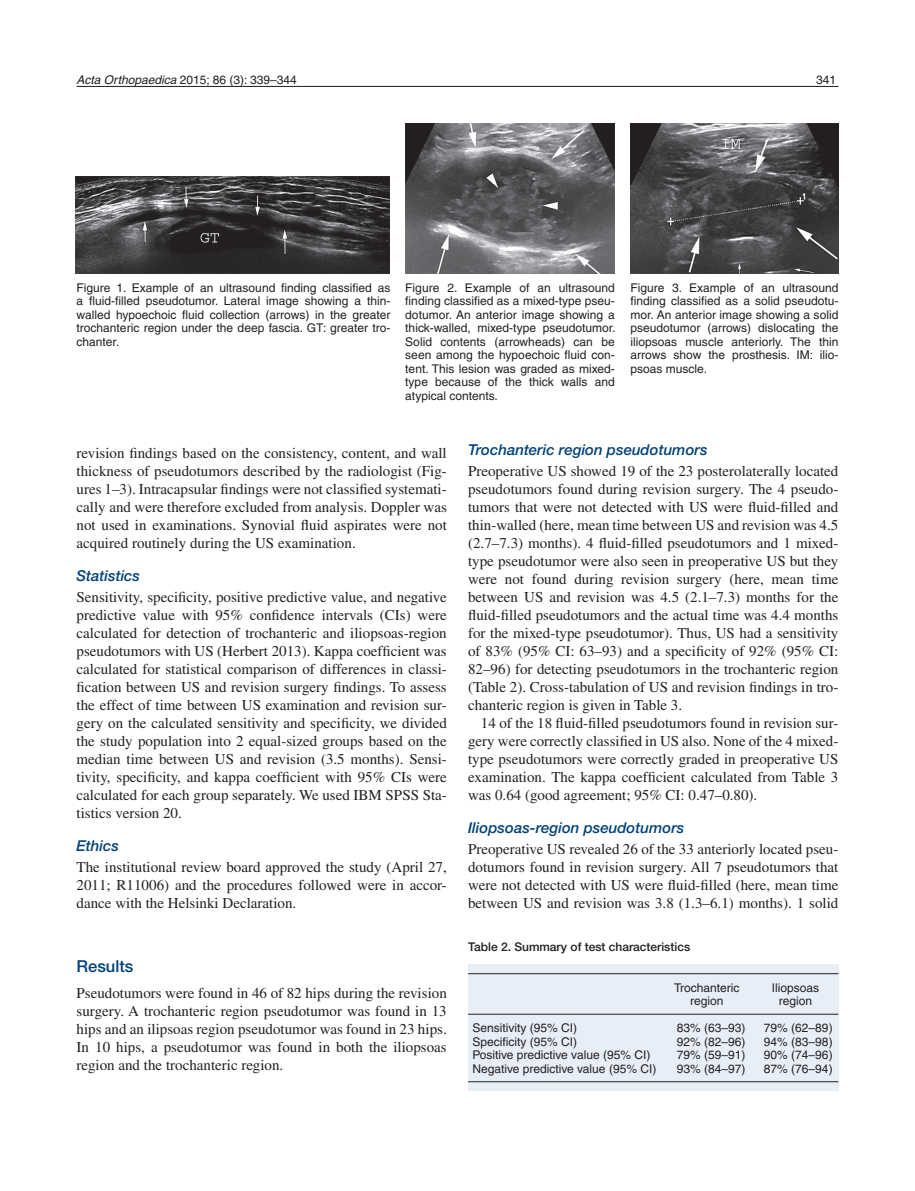
<style>
.page{position:relative;width:915px;height:1191px;background:#fff}
.page>*{position:absolute;margin:0;border:0;box-sizing:border-box;transform-origin:0 0}
.t1{font:500 16.5px "Helvetica Neue LTW1 G";color:#004279}
.t2{font:15px/18px "Times";color:#231f20;text-align:justify}
.t3{font:italic 500 15px "Helvetica Neue LTW1 G";color:#004279}
.t4{font:12px/13.5px "Helvetica";color:#231f20;text-align:justify}
.t5{font:500 12px "Helvetica Neue LTW1 G";color:#231f20}
.s1{font-style:italic}
</style>
<div class="page">
<hr style="left:77px;top:86px;width:761px;height:1px;background:#231f20">
<img style="left:76px;top:176px;width:313px;height:97px">
<img style="left:405px;top:123px;width:209px;height:150px">
<img style="left:630px;top:123px;width:208px;height:150px">
<div style="left:468px;top:964px;width:370px;height:127px;background:#e8eef8"></div>
<hr style="left:468px;top:973px;width:370px;height:1px;background:#231f20">
<hr style="left:468px;top:1014px;width:370px;height:1px;background:#231f20">
<hr style="left:468px;top:1081px;width:370px;height:1px;background:#231f20">
<p class="t4" style="left:77px;top:73px;width:222px"><span class="s1">Acta Orthopaedica</span> 2015; 86 (3): 339–344</p>
<p class="t4" style="left:816px;top:73px;width:22px">341</p>
<p class="t4" style="left:77px;top:281px;width:315px">Figure 1. Example of an ultrasound finding classified as a fluid-filled pseudotumor. Lateral image showing a thin&shy;walled hypoechoic fluid collection (arrows) in the greater trochanteric region under the deep fascia. GT: greater tro&shy;chanter.</p>
<p class="t4" style="left:405px;top:281px;width:212px">Figure 2. Example of an ultrasound finding classified as a mixed-type pseu&shy;dotumor. An anterior image showing a thick-walled, mixed-type pseudotumor.<br>Solid contents (arrowheads) can be seen among the hypoechoic fluid con&shy;tent. This lesion was graded as mixed&shy;type because of the thick walls and atypical contents.</p>
<p class="t4" style="left:630px;top:281px;width:209px">Figure 3. Example of an ultrasound finding classified as a solid pseudotu&shy;mor. An anterior image showing a solid pseudotumor (arrows) dislocating the iliopsoas muscle anteriorly. The thin arrows show the prosthesis. IM: ilio&shy;psoas muscle.</p>
<p class="t2" style="left:77px;top:443px;width:371px">revision findings based on the consistency, content, and wall thickness of pseudotumors described by the radiologist (Fig&shy;ures 1–3). Intracapsular findings were not classified systemati&shy;cally and were therefore excluded from analysis. Doppler was not used in examinations. Synovial fluid aspirates were not acquired routinely during the US examination.</p>
<p class="t3" style="left:77px;top:566px;width:65px">Statistics</p>
<p class="t2" style="left:77px;top:587px;width:371px">Sensitivity, specificity, positive predictive value, and negative predictive value with 95% confidence intervals (CIs) were calculated for detection of trochanteric and iliopsoas-region pseudotumors with US (Herbert 2013). Kappa coefficient was calculated for statistical comparison of differences in classi&shy;fication between US and revision surgery findings. To assess the effect of time between US examination and revision sur&shy;gery on the calculated sensitivity and specificity, we divided the study population into 2 equal-sized groups based on the median time between US and revision (3.5 months). Sensi&shy;tivity, specificity, and kappa coefficient with 95% CIs were calculated for each group separately. We used IBM SPSS Sta&shy;tistics version 20.</p>
<p class="t3" style="left:77px;top:836px;width:44px">Ethics</p>
<p class="t2" style="left:77px;top:857px;width:371px">The institutional review board approved the study (April 27, 2011; R11006) and the procedures followed were in accor&shy;dance with the Helsinki Declaration.</p>
<p class="t1" style="left:77px;top:956px;width:58px">Results</p>
<p class="t2" style="left:77px;top:983px;width:371px">Pseudotumors were found in 46 of 82 hips during the revision surgery. A trochanteric region pseudotumor was found in 13 hips and an ilipsoas region pseudotumor was found in 23 hips.<br>In 10 hips, a pseudotumor was found in both the iliopsoas region and the trochanteric region.</p>
<p class="t3" style="left:468px;top:440px;width:241px">Trochanteric region pseudotumors</p>
<p class="t2" style="left:468px;top:461px;width:371px">Preoperative US showed 19 of the 23 posterolaterally located pseudotumors found during revision surgery. The 4 pseudo&shy;tumors that were not detected with US were fluid-filled and thin-walled (here, mean time between US and revision was 4.5 (2.7–7.3) months). 4 fluid-filled pseudotumors and 1 mixed&shy;type pseudotumor were also seen in preoperative US but they were not found during revision surgery (here, mean time between US and revision was 4.5 (2.1–7.3) months for the fluid-filled pseudotumors and the actual time was 4.4 months for the mixed-type pseudotumor). Thus, US had a sensitivity of 83% (95% CI: 63–93) and a specificity of 92% (95% CI:<br>82–96) for detecting pseudotumors in the trochanteric region (Table 2). Cross-tabulation of US and revision findings in tro&shy;chanteric region is given in Table 3.</p>
<p class="t2" style="left:468px;top:713px;width:371px;text-indent:13px">14 of the 18 fluid-filled pseudotumors found in revision sur&shy;gery were correctly classified in US also. None of the 4 mixed&shy;type pseudotumors were correctly graded in preoperative US examination. The kappa coefficient calculated from Table 3 was 0.64 (good agreement; 95% CI: 0.47–0.80).</p>
<p class="t3" style="left:468px;top:818px;width:218px">Iliopsoas-region pseudotumors</p>
<p class="t2" style="left:468px;top:839px;width:371px">Preoperative US revealed 26 of the 33 anteriorly located pseu&shy;dotumors found in revision surgery. All 7 pseudotumors that were not detected with US were fluid-filled (here, mean time between US and revision was 3.8 (1.3–6.1) months). 1 solid</p>
<p class="t5" style="left:468px;top:939px;width:223px">Table 2. Summary of test characteristics</p>
<p class="t4" style="left:674px;top:980px;width:67px">Trochanteric</p>
<p class="t4" style="left:771px;top:980px;width:49px">Iliopsoas</p>
<p class="t4" style="left:690px;top:994px;width:35px">region</p>
<p class="t4" style="left:778px;top:994px;width:35px">region</p>
<p class="t4" style="left:472px;top:1021px;width:106px">Sensitivity (95% CI)</p>
<p class="t4" style="left:676px;top:1021px;width:70px">83% (63–93)</p>
<p class="t4" style="left:763px;top:1021px;width:70px">79% (62–89)</p>
<p class="t4" style="left:472px;top:1034px;width:106px">Specificity (95% CI)</p>
<p class="t4" style="left:676px;top:1034px;width:70px">92% (82–96)</p>
<p class="t4" style="left:763px;top:1034px;width:70px">94% (83–98)</p>
<p class="t4" style="left:472px;top:1048px;width:179px">Positive predictive value (95% CI)</p>
<p class="t4" style="left:676px;top:1048px;width:70px">79% (59–91)</p>
<p class="t4" style="left:763px;top:1048px;width:70px">90% (74–96)</p>
<p class="t4" style="left:472px;top:1061px;width:185px">Negative predictive value (95% CI)</p>
<p class="t4" style="left:676px;top:1061px;width:70px">93% (84–97)</p>
<p class="t4" style="left:763px;top:1061px;width:70px">87% (76–94)</p>
</div>
